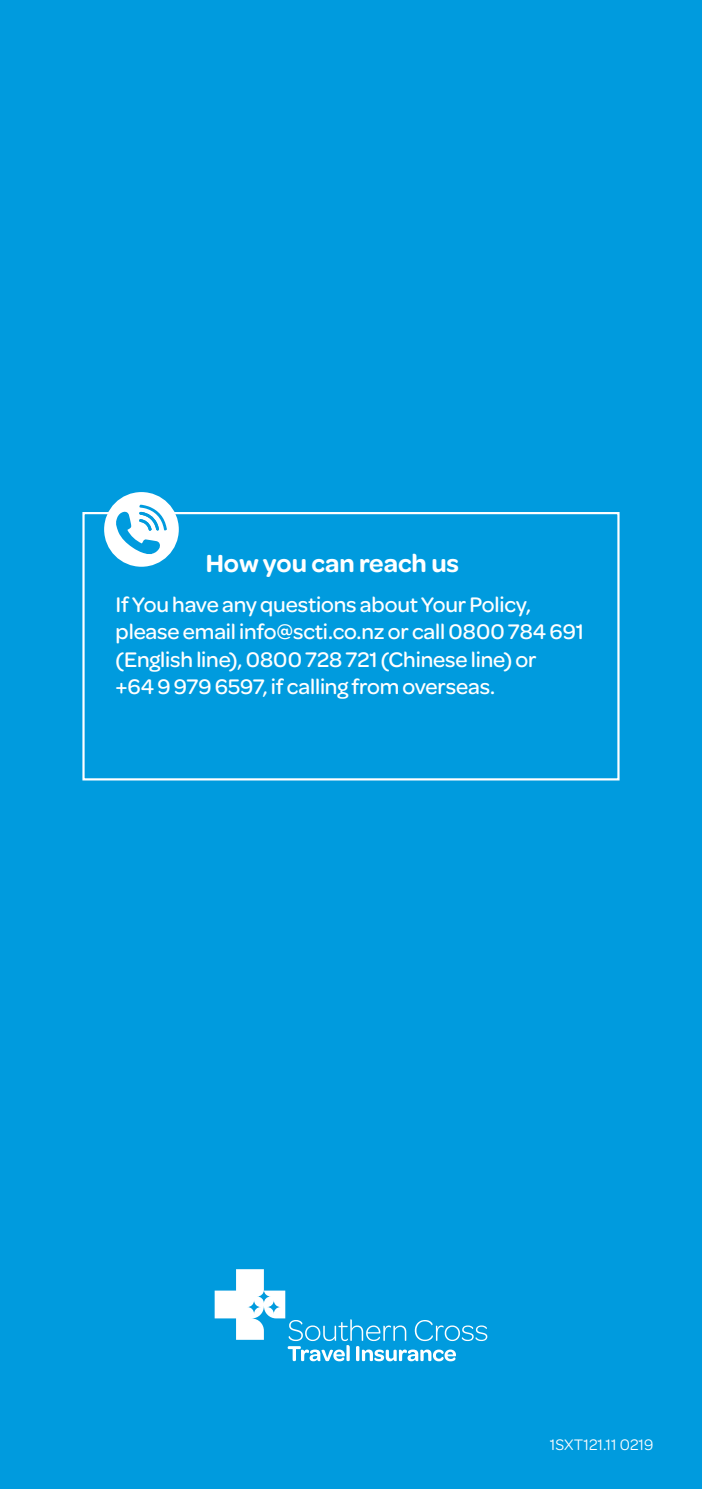
<style>
.page{position:relative;width:702px;height:1489px;background:#fff}
.page>*{position:absolute;margin:0;border:0;box-sizing:border-box;transform-origin:0 0}
.t1{font:600 26.25px "Omnes";color:#fff}
.t2{font:500 22.5px/27.5px "Omnes";letter-spacing:-.005em;color:#fff}
.t3{font:16.25px "Omnes";color:#fff}
</style>
<div class="page">
<div style="left:0;top:0;width:702px;height:1488px;background:#009bde"></div>
<div style="left:82px;top:512px;width:537px;height:268px;border:2px solid #fff"></div>
<div style="left:104px;top:492px;width:75px;height:74px;background:#fff;border-radius:50%"></div>
<svg style="left:116px;top:505px;width:51px;height:49px"></svg>
<svg style="left:215px;top:1269px;width:272px;height:92px"></svg>
<p class="t1" style="left:206px;top:544px;width:255px">How you can reach us</p>
<p class="t2" style="left:116px;top:589px;width:470px">If You have any questions about Your Policy, please email info@scti.co.nz or call 0800 784 691 (English line), 0800 728 721 (Chinese line) or<br>+64 9 979 6597, if calling from overseas.</p>
<p class="t3" style="left:549px;top:1433px;width:105px">1SXT121.11 0219</p>
</div>
